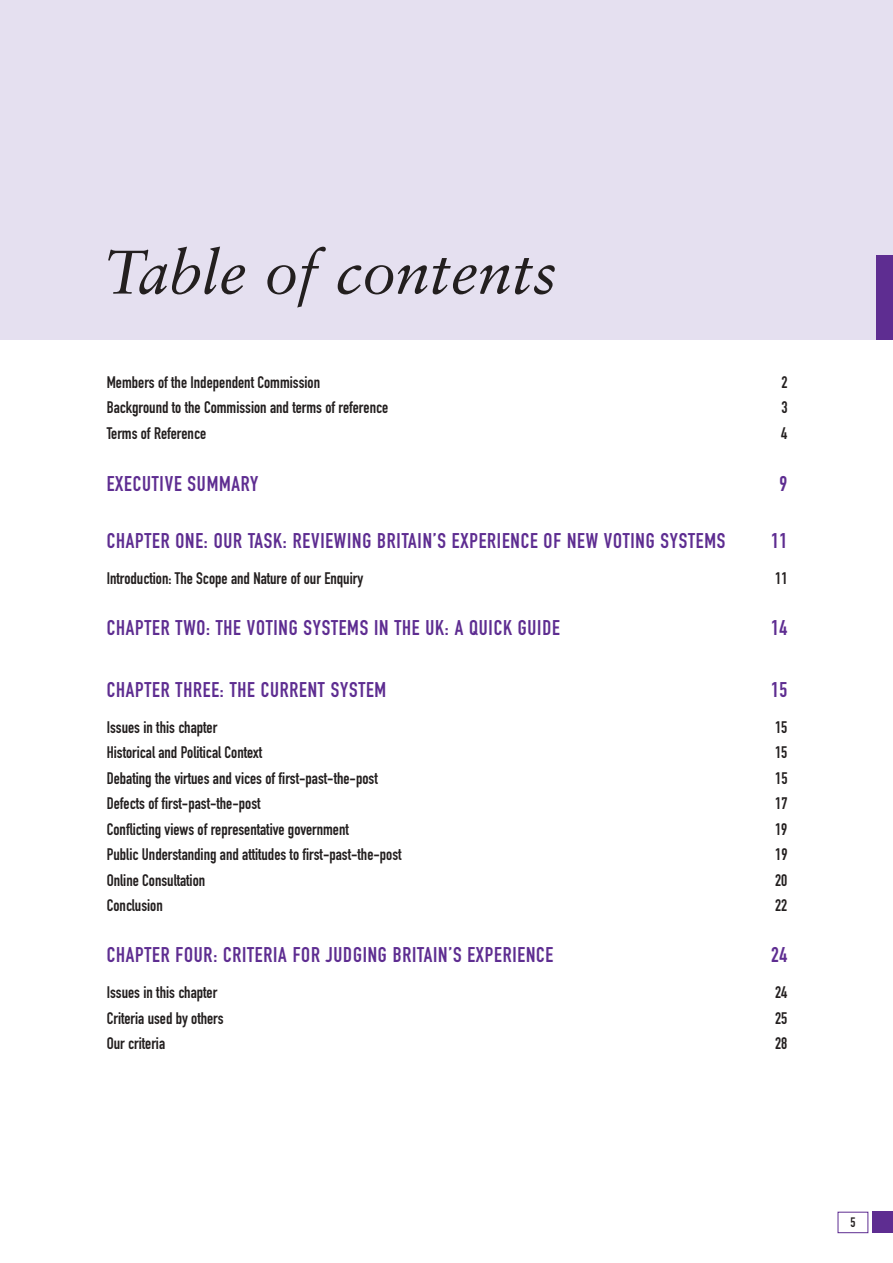
<style>
.page{position:relative;width:893px;height:1263px;background:#fff}
.page>*{position:absolute;margin:0;border:0;box-sizing:border-box;transform-origin:0 0}
.t1{font:italic 61.5px "Classical Garamond BT";color:#231f1f}
.t2{font:21px "DIN Engschrift";letter-spacing:.035em;color:#5e2d91}
.t3{font:16.5px "DIN Engschrift";color:#231f1f}
.t4{font:13.5px "DIN Engschrift";color:#231f1f}
</style>
<div class="page">
<div style="left:872px;top:1212px;width:20px;height:21px;background:#5e2d91"></div>
<div style="left:837px;top:1212px;width:31px;height:21px;border:1px solid #5e2d91"></div>
<div style="left:0;top:0;width:892px;height:340px;background:#e5e0f0"></div>
<div style="left:876px;top:255px;width:16px;height:85px;background:#5e2d91"></div>
<h1 class="t1" style="left:107px;top:246px;width:451px">Table of contents</h1>
<p class="t3" style="left:107px;top:376px;width:215px">Members of the Independent Commission</p>
<p class="t3" style="left:781px;top:376px;width:8px">2</p>
<p class="t3" style="left:107px;top:401px;width:283px">Background to the Commission and terms of reference</p>
<p class="t3" style="left:781px;top:401px;width:8px">3</p>
<p class="t3" style="left:107px;top:427px;width:101px">Terms of Reference</p>
<p class="t3" style="left:781px;top:427px;width:8px">4</p>
<p class="t2" style="left:107px;top:476px;width:153px">EXECUTIVE SUMMARY</p>
<p class="t2" style="left:779px;top:476px;width:9px">9</p>
<p class="t2" style="left:107px;top:533px;width:620px">CHAPTER ONE: OUR TASK: REVIEWING BRITAIN’S EXPERIENCE OF NEW VOTING SYSTEMS</p>
<p class="t2" style="left:771px;top:533px;width:18px">11</p>
<p class="t3" style="left:107px;top:572px;width:258px">Introduction: The Scope and Nature of our Enquiry</p>
<p class="t3" style="left:775px;top:572px;width:14px">11</p>
<p class="t2" style="left:107px;top:620px;width:454px">CHAPTER TWO: THE VOTING SYSTEMS IN THE UK: A QUICK GUIDE</p>
<p class="t2" style="left:771px;top:620px;width:18px">14</p>
<p class="t2" style="left:107px;top:682px;width:281px">CHAPTER THREE: THE CURRENT SYSTEM</p>
<p class="t2" style="left:771px;top:682px;width:18px">15</p>
<p class="t3" style="left:107px;top:721px;width:112px">Issues in this chapter</p>
<p class="t3" style="left:775px;top:721px;width:14px">15</p>
<p class="t3" style="left:107px;top:746px;width:157px">Historical and Political Context</p>
<p class="t3" style="left:775px;top:746px;width:14px">15</p>
<p class="t3" style="left:107px;top:772px;width:272px">Debating the virtues and vices of first-past-the-post</p>
<p class="t3" style="left:775px;top:772px;width:14px">15</p>
<p class="t3" style="left:107px;top:797px;width:155px">Defects of first-past-the-post</p>
<p class="t3" style="left:775px;top:797px;width:14px">17</p>
<p class="t3" style="left:107px;top:823px;width:243px">Conflicting views of representative government</p>
<p class="t3" style="left:775px;top:823px;width:14px">19</p>
<p class="t3" style="left:107px;top:848px;width:296px">Public Understanding and attitudes to first-past-the-post</p>
<p class="t3" style="left:775px;top:848px;width:14px">19</p>
<p class="t3" style="left:107px;top:874px;width:100px">Online Consultation</p>
<p class="t3" style="left:775px;top:874px;width:14px">20</p>
<p class="t3" style="left:107px;top:899px;width:58px">Conclusion</p>
<p class="t3" style="left:775px;top:899px;width:14px">22</p>
<p class="t2" style="left:107px;top:947px;width:448px">CHAPTER FOUR: CRITERIA FOR JUDGING BRITAIN’S EXPERIENCE</p>
<p class="t2" style="left:771px;top:947px;width:18px">24</p>
<p class="t3" style="left:107px;top:986px;width:112px">Issues in this chapter</p>
<p class="t3" style="left:775px;top:986px;width:14px">24</p>
<p class="t3" style="left:107px;top:1012px;width:118px">Criteria used by others</p>
<p class="t3" style="left:775px;top:1012px;width:14px">25</p>
<p class="t3" style="left:107px;top:1037px;width:60px">Our criteria</p>
<p class="t3" style="left:775px;top:1037px;width:14px">28</p>
<p class="t4" style="left:850px;top:1217px;width:7px">5</p>
</div>
